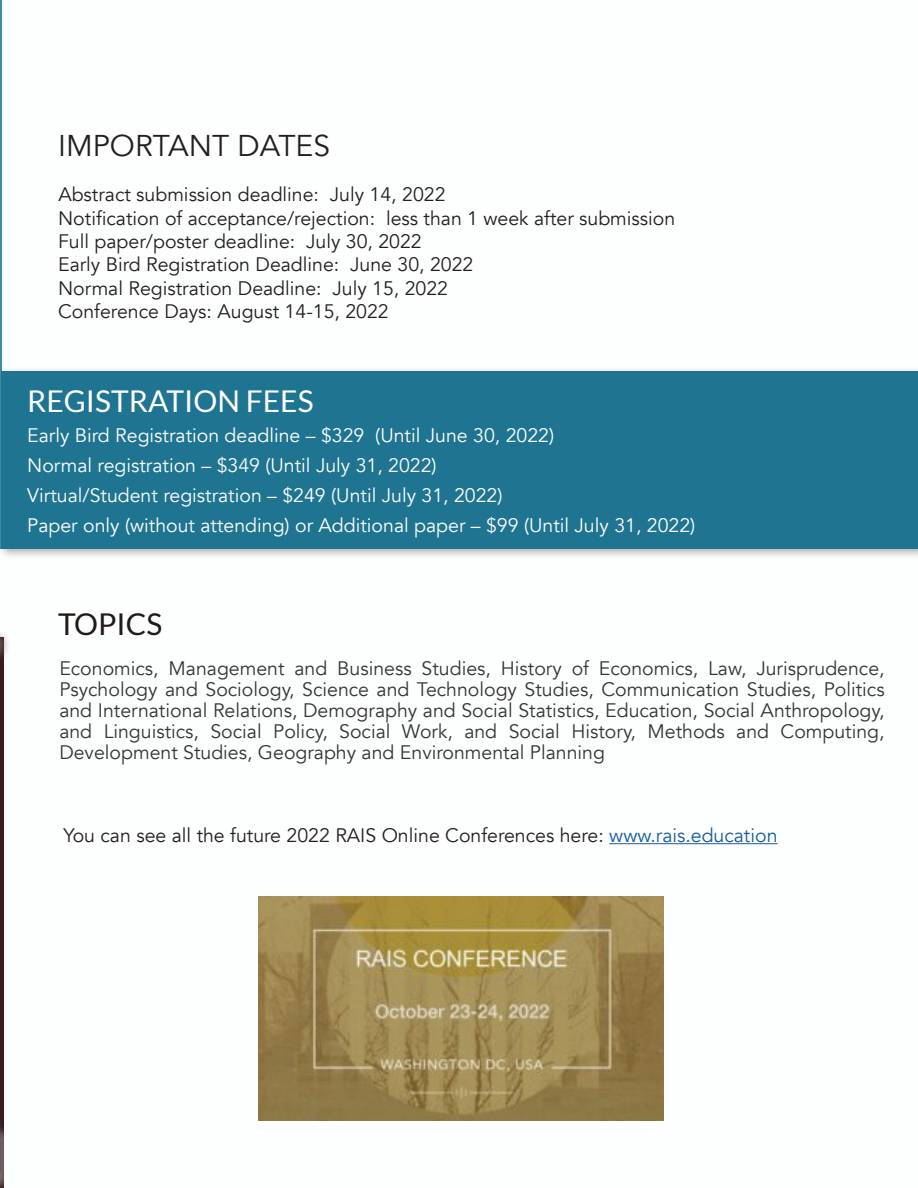
<style>
.page{position:relative;width:918px;height:1188px;background:#fff}
.page>*{position:absolute;margin:0;border:0;box-sizing:border-box;transform-origin:0 0}
.t1{font:30px "Lato";color:#fff}
.t2{font:30px "Avenir";color:#231f20}
.t3{font:30px "Lato";color:#201b18}
.t4{font:19.5px/21px "Avenir";color:#363536;text-align:justify}
.t5{font:19.5px "Avenir";color:#231f20}
.t6{font:19.5px "Avenir";color:#fff}
.s1{color:#175d9e}
</style>
<div class="page">
<hr style="left:0;top:637px;width:4px;height:551px;background:#3a1d1e">
<hr style="left:0;top:644px;width:1px;height:544px;background:#1f7591">
<div style="left:0;top:630px;width:10px;height:31px;background:#7f7270;opacity:.75"></div>
<div style="left:0;top:366px;width:918px;height:194px;background:#231f20;opacity:.36"></div>
<div style="left:2px;top:371px;width:916px;height:177px;background:#1f7591"></div>
<div style="left:0;top:1124px;width:14px;height:64px;background:#fff;opacity:.37"></div>
<hr style="left:0;top:547px;width:1px;height:90px;background:#fff">
<hr style="left:0;top:0;width:2px;height:548px;background:#1f7591">
<img style="left:259px;top:897px;width:404px;height:223px">
<hr style="left:609px;top:843px;width:169px;height:1px;background:#175d9e">
<p class="t2" style="left:58px;top:128px;width:273px">IMPORTANT DATES</p>
<p class="t5" style="left:58px;top:183px;width:389px">Abstract submission deadline: July 14, 2022</p>
<p class="t5" style="left:58px;top:206px;width:619px">Notification of acceptance/rejection: less than 1 week after submission</p>
<p class="t5" style="left:58px;top:230px;width:365px">Full paper/poster deadline: July 30, 2022</p>
<p class="t5" style="left:58px;top:253px;width:417px">Early Bird Registration Deadline: June 30, 2022</p>
<p class="t5" style="left:58px;top:277px;width:392px">Normal Registration Deadline: July 15, 2022</p>
<p class="t5" style="left:58px;top:300px;width:332px">Conference Days: August 14-15, 2022</p>
<p class="t1" style="left:27px;top:384px;width:288px">REGISTRATION FEES</p>
<p class="t6" style="left:27px;top:424px;width:528px">Early Bird Registration deadline – $329 (Until June 30, 2022)</p>
<p class="t6" style="left:27px;top:454px;width:411px">Normal registration – $349 (Until July 31, 2022)</p>
<p class="t6" style="left:27px;top:484px;width:477px">Virtual/Student registration – $249 (Until July 31, 2022)</p>
<p class="t6" style="left:27px;top:514px;width:670px">Paper only (without attending) or Additional paper – $99 (Until July 31, 2022)</p>
<p class="t3" style="left:58px;top:607px;width:106px">TOPICS</p>
<p class="t4" style="left:59px;top:659px;width:827px">Economics, Management and Business Studies, History of Economics, Law, Jurisprudence, Psychology and Sociology, Science and Technology Studies, Communication Studies, Politics and International Relations, Demography and Social Statistics, Education, Social Anthropology, and Linguistics, Social Policy, Social Work, and Social History, Methods and Computing, Development Studies, Geography and Environmental Planning</p>
<p class="t5" style="left:63px;top:824px;width:716px">You can see all the future 2022 RAIS Online Conferences here: <span class="s1">www.rais.education</span></p>
</div>
